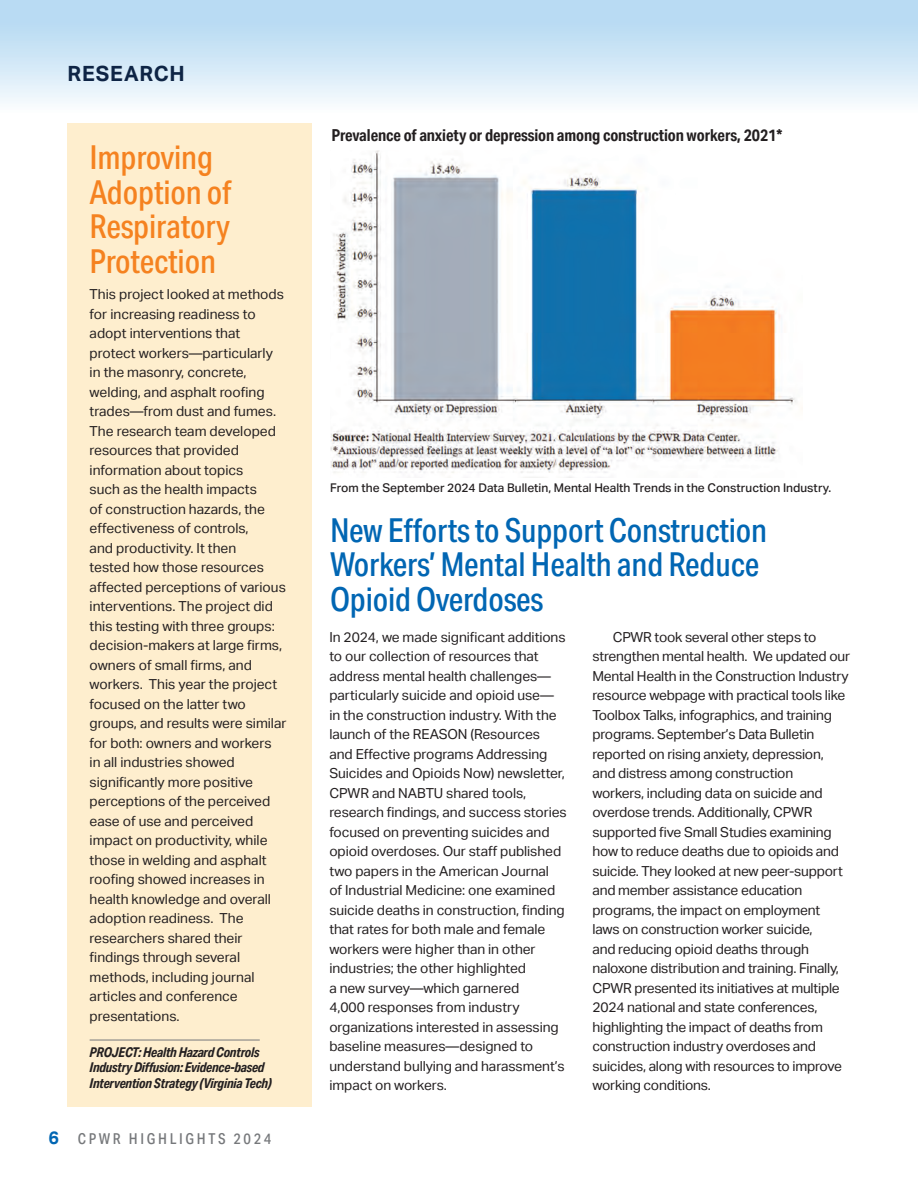
<style>
.page{position:relative;width:918px;height:1188px;background:#fff}
.page>*{position:absolute;margin:0;border:0;box-sizing:border-box;transform-origin:0 0}
.t1{font:500 33px/34.5px "Aktiv Grotesk Cd";letter-spacing:-.01em;color:#0166b3}
.t2{font:500 33px/34.5px "Aktiv Grotesk Cd";letter-spacing:-.01em;color:#f58220}
.t3{font:700 21px "Aktiv Grotesk";letter-spacing:.04em;color:#0e2445}
.t4{font:700 16.5px "Aktiv Grotesk Cd";letter-spacing:-.005em;color:#231f20}
.t5{font:500 15px "Aktiv Grotesk Cd";letter-spacing:.175em;color:#76787b}
.t6{font:13.8px/19.5px "Aktiv Grotesk";letter-spacing:-.005em;color:#231f20}
.t7{font:italic 700 13.5px/15.8px "Aktiv Grotesk Cd";letter-spacing:-.02em;color:#231f20}
.t8{font:500 12px "Aktiv Grotesk";color:#231f20}
.s1{font-family:"Aktiv Grotesk";font-weight:700;font-size:18px;color:#0166b3}
</style>
<div class="page">
<div style="left:0;top:0;width:918px;height:113px;background:linear-gradient(to bottom,#add5f1,#f7fbfd)"></div>
<div style="left:68px;top:123px;width:244px;height:984px;background:#feeece"></div>
<hr style="left:90px;top:1040px;width:170px;height:1px;background:#76787b">
<img style="left:330px;top:150px;width:467px;height:328px">
<h2 class="t3" style="left:68px;top:62px;width:119px">RESEARCH</h2>
<h1 class="t2" style="left:90px;top:141px;width:143px">Improving<br>Adoption of<br>Respiratory<br>Protection</h1>
<p class="t6" style="left:90px;top:285px;width:198px">This project looked at methods for increasing readiness to adopt interventions that protect workers—particularly in the masonry, concrete, welding, and asphalt roofing trades—from dust and fumes.<br>The research team developed resources that provided information about topics<br>such as the health impacts<br>of construction hazards, the effectiveness of controls,<br>and productivity. It then<br>tested how those resources affected perceptions of various interventions. The project did this testing with three groups: decision-makers at large firms, owners of small firms, and workers. This year the project focused on the latter two groups, and results were similar for both: owners and workers<br>in all industries showed significantly more positive perceptions of the perceived ease of use and perceived impact on productivity, while those in welding and asphalt roofing showed increases in health knowledge and overall adoption readiness. The researchers shared their findings through several methods, including journal articles and conference presentations.</p>
<p class="t7" style="left:90px;top:1044px;width:184px">PROJECT: Health Hazard Controls<br>Industry Diffusion: Evidence-based<br>Intervention Strategy (Virginia Tech)</p>
<p class="t5" style="left:49px;top:1130px;width:224px"><span class="s1">6</span> CPWR HIGHLIGHTS 2024</p>
<p class="t4" style="left:331px;top:126px;width:452px">Prevalence of anxiety or depression among construction workers, 2021*</p>
<p class="t8" style="left:330px;top:481px;width:503px">From the September 2024 Data Bulletin, Mental Health Trends in the Construction Industry.</p>
<h1 class="t1" style="left:330px;top:513px;width:439px">New Efforts to Support Construction<br>Workers’ Mental Health and Reduce<br>Opioid Overdoses</h1>
<p class="t6" style="left:329px;top:627px;width:239px">In 2024, we made significant additions to our collection of resources that address mental health challenges— particularly suicide and opioid use— in the construction industry. With the launch of the REASON (Resources and Effective programs Addressing Suicides and Opioids Now) newsletter, CPWR and NABTU shared tools, research findings, and success stories focused on preventing suicides and opioid overdoses. Our staff published two papers in the American Journal<br>of Industrial Medicine: one examined suicide deaths in construction, finding that rates for both male and female workers were higher than in other industries; the other highlighted<br>a new survey—which garnered<br>4,000 responses from industry organizations interested in assessing baseline measures—designed to understand bullying and harassment’s impact on workers.</p>
<p class="t6" style="left:593px;top:627px;width:259px;text-indent:20px">CPWR took several other steps to strengthen mental health. We updated our Mental Health in the Construction Industry resource webpage with practical tools like Toolbox Talks, infographics, and training programs. September’s Data Bulletin reported on rising anxiety, depression, and distress among construction<br>workers, including data on suicide and overdose trends. Additionally, CPWR supported five Small Studies examining how to reduce deaths due to opioids and suicide. They looked at new peer-support and member assistance education programs, the impact on employment laws on construction worker suicide,<br>and reducing opioid deaths through naloxone distribution and training. Finally, CPWR presented its initiatives at multiple 2024 national and state conferences, highlighting the impact of deaths from construction industry overdoses and suicides, along with resources to improve working conditions.</p>
</div>
